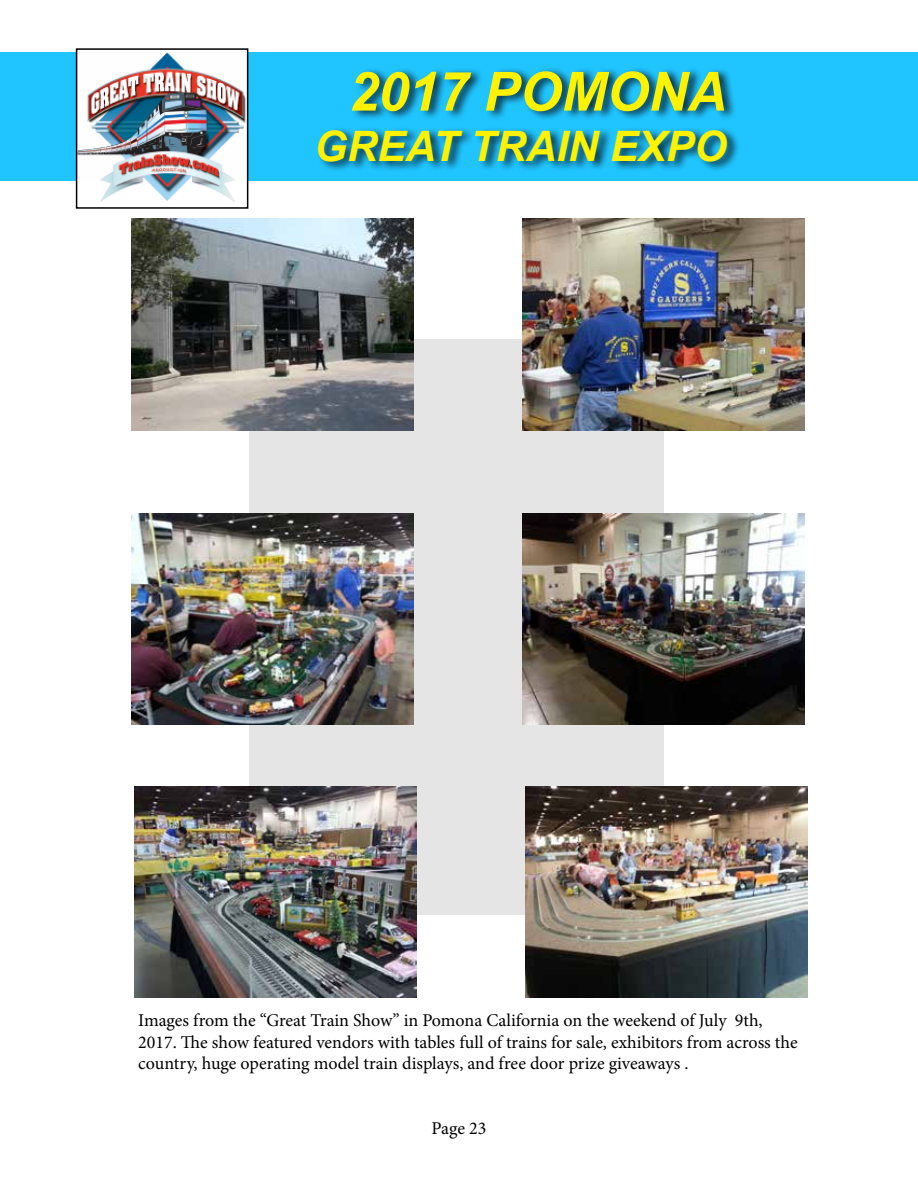
<style>
.page{position:relative;width:918px;height:1188px;background:#fff}
.page>*{position:absolute;margin:0;border:0;box-sizing:border-box;transform-origin:0 0}
.t1{font:italic 700 54px "Arial";color:#fff200}
.t2{font:italic 700 42px "Arial";color:#fff200}
.t3{font:18px/21.6px "Minion Pro";letter-spacing:-.005em;color:#000}
</style>
<div class="page">
<div style="left:249px;top:339px;width:414px;height:576px;background:#e5e5e5"></div>
<div style="left:0;top:52px;width:918px;height:128px;background:#20c5ff"></div>
<div style="left:317px;top:66px;width:424px;height:106px;background:#000;opacity:.75"></div>
<img style="left:79px;top:52px;width:166px;height:150px">
<div style="left:76px;top:48px;width:172px;height:161px;border:2px solid #000"></div>
<img style="left:132px;top:218px;width:282px;height:212px">
<img style="left:132px;top:513px;width:282px;height:212px">
<img style="left:135px;top:786px;width:282px;height:212px">
<img style="left:523px;top:218px;width:282px;height:212px">
<img style="left:523px;top:513px;width:282px;height:212px">
<img style="left:526px;top:786px;width:282px;height:212px">
<h1 class="t1" style="left:349px;top:56px;width:380px">2017 POMONA</h1>
<h2 class="t2" style="left:315px;top:118px;width:414px">GREAT TRAIN EXPO</h2>
<p class="t3" style="left:138px;top:1010px;width:661px">Images from the “Great Train Show” in Pomona California on the weekend of July 9th,<br>2017. The show featured vendors with tables full of trains for sale, exhibitors from across the country, huge operating model train displays, and free door prize giveaways .</p>
<p class="t3" style="left:432px;top:1117px;width:56px">Page 23</p>
</div>
